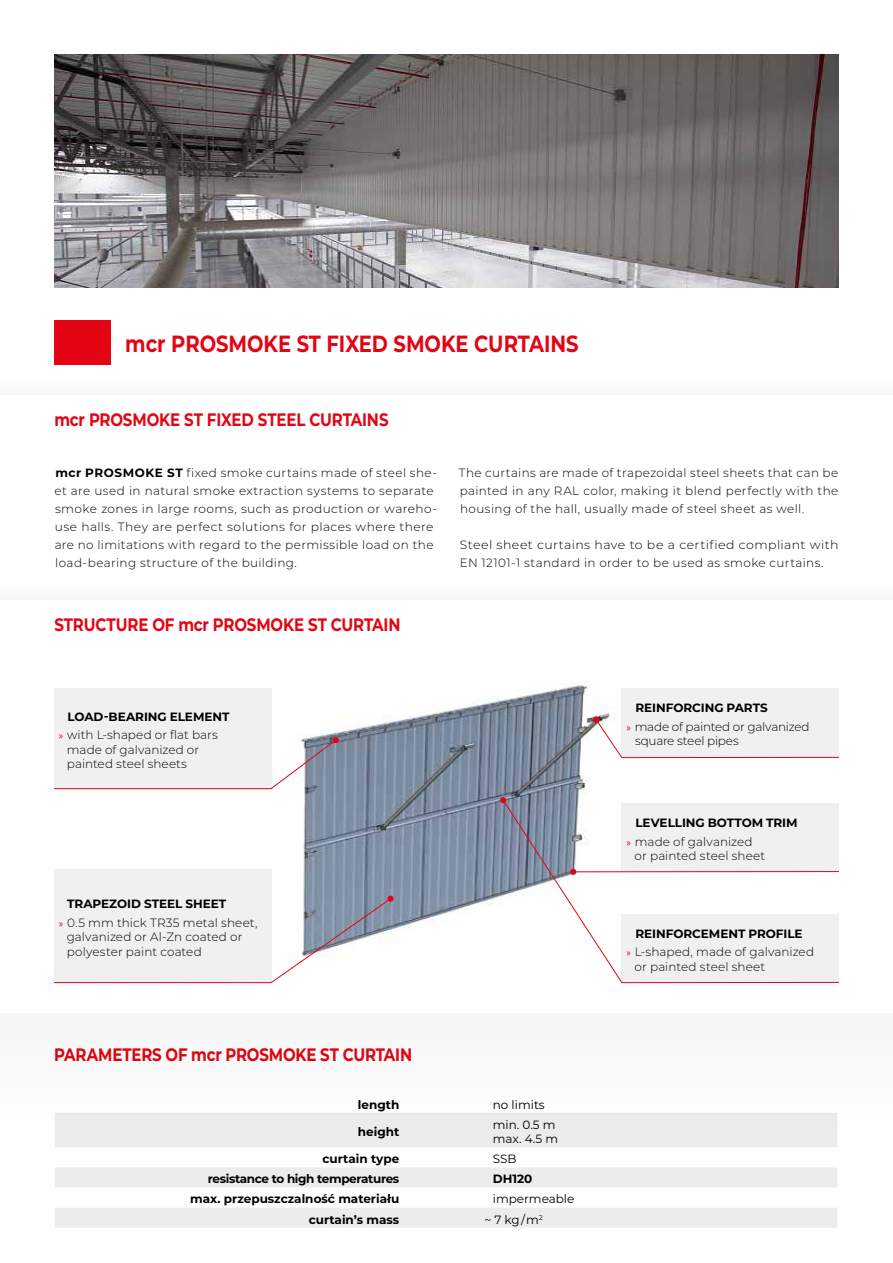
<style>
.page{position:relative;width:893px;height:1263px;background:#fff}
.page>*{position:absolute;margin:0;border:0;box-sizing:border-box;transform-origin:0 0}
.t1{font:700 23.4px "Montserrat";color:#e30513;scale:.83 1}
.t2{font:700 18px "Montserrat";letter-spacing:-.01em;color:#e30513;scale:.83 1}
.t3{font:300 12px/18px "Montserrat";letter-spacing:.025em;color:#000}
.t4{font:300 12px/18.6px "Montserrat";letter-spacing:.005em;color:#000}
.t5{font:700 12px/18.6px "Montserrat";color:#000}
.t6{font:300 12px/18px "Montserrat";letter-spacing:.025em;color:#000;scale:1.04 1}
.t7{font:12px/14.4px "Montserrat";color:#000}
.t8{font:300 12px/18.6px "Montserrat";letter-spacing:-.02em;color:#000}
.t9{font:700 12px "Montserrat";letter-spacing:-.03em;color:#000}
.t10{font:300 12px "Montserrat";letter-spacing:-.015em;color:#000}
.s1{font-weight:700}
.s2{font-family:"Myriad Pro";font-weight:400;font-size:10.5px;color:#e30513}
.s3{font-weight:300}
</style>
<div class="page">
<div style="left:54px;top:320px;width:57px;height:45px;background:#e30513"></div>
<img style="left:54px;top:54px;width:785px;height:234px">
<img style="left:271px;top:681px;width:351px;height:249px">
<div style="left:54px;top:688px;width:217px;height:101px;background:#f0f0f0"></div>
<div style="left:54px;top:869px;width:217px;height:113px;background:#f0f0f0"></div>
<svg style="left:54px;top:896px;width:340px;height:87px"></svg>
<svg style="left:54px;top:737px;width:285px;height:52px"></svg>
<div style="left:0;top:1013px;width:893px;height:217px;background:linear-gradient(to right,#f6f6f6,#f6f6f6)"></div>
<div style="left:622px;top:688px;width:217px;height:69px;background:#f0f0f0"></div>
<svg style="left:593px;top:716px;width:246px;height:42px"></svg>
<svg style="left:502px;top:799px;width:337px;height:184px"></svg>
<svg style="left:500px;top:797px;width:6px;height:6px"></svg>
<h1 class="t1" style="left:125px;top:327px;width:548px">mcr PROSMOKE ST FIXED SMOKE CURTAINS</h1>
<h2 class="t2" style="left:54px;top:407px;width:404px">mcr PROSMOKE ST FIXED STEEL CURTAINS</h2>
<p class="t3" style="left:55px;top:464px;width:384px"><span class="s1">mcr PROSMOKE ST</span> fixed smoke curtains made of steel she&shy;et are used in natural smoke extraction systems to separate smoke zones in large rooms, such as production or wareho&shy;use halls. They are perfect solutions for places where there are no limitations with regard to the permissible load on the load-bearing structure of the building.</p>
<p class="t3" style="left:459px;top:464px;width:381px;text-align:justify">The curtains are made of trapezoidal steel sheets that can be painted in any RAL color, making it blend perfectly with the housing of the hall, usually made of steel sheet as well.</p>
<p class="t6" style="left:460px;top:535px;width:366px">Steel sheet curtains have to be a certified compliant with<br>EN 12101-1 standard in order to be used as smoke curtains.</p>
<h2 class="t2" style="left:54px;top:612px;width:418px">STRUCTURE OF mcr PROSMOKE ST CURTAIN</h2>
<p class="t4" style="left:59px;top:707px;width:172px;text-indent:9px"><span class="s1">LOAD-BEARING ELEMENT </span><span class="s2">»</span> with L-shaped or flat bars</p>
<p class="t4" style="left:67px;top:742px;width:134px;line-height:14.4px">made of galvanized or painted steel sheets</p>
<p class="t3" style="left:59px;top:894px;width:200px;line-height:18.6px;text-indent:8px"><span class="s1">TRAPEZOID STEEL SHEET<br></span><span class="s2">»</span> 0.5 mm thick TR35 metal sheet,</p>
<p class="t4" style="left:67px;top:929px;width:177px;line-height:14.4px">galvanized or Al-Zn coated or polyester paint coated</p>
<h2 class="t2" style="left:54px;top:1042px;width:433px">PARAMETERS OF mcr PROSMOKE ST CURTAIN</h2>
<p class="t5" style="left:358px;top:1094px;width:43px">length</p>
<p class="t7" style="left:493px;top:1097px;width:53px">no limits</p>
<p class="t5" style="left:358px;top:1122px;width:43px">height</p>
<p class="t7" style="left:493px;top:1117px;width:67px">min. 0.5 m max. 4.5 m</p>
<p class="t5" style="left:323px;top:1149px;width:78px">curtain type</p>
<p class="t7" style="left:493px;top:1151px;width:25px">SSB</p>
<p class="t9" style="left:208px;top:1170px;width:193px">resistance to high temperatures</p>
<p class="t5" style="left:493px;top:1169px;width:41px">DH120</p>
<p class="t5" style="left:190px;top:1189px;width:211px">max. przepuszczalność materiału</p>
<p class="t7" style="left:493px;top:1191px;width:83px">impermeable</p>
<p class="t5" style="left:309px;top:1209px;width:92px">curtain’s mass</p>
<p class="t7" style="left:484px;top:1211px;width:60px">~ 7 kg / m<sup>2</sup></p>
<p class="t8" style="left:627px;top:698px;width:184px;text-indent:9px"><span class="s1">REINFORCING PARTS<br></span><span class="s2">»</span> made of painted or galvanized</p>
<p class="t10" style="left:635px;top:733px;width:105px">square steel pipes</p>
<p class="t5" style="left:627px;top:813px;width:173px;text-indent:9px">LEVELLING BOTTOM TRIM <span class="s2">»</span> <span class="s3">made of galvanized</span></p>
<p class="t3" style="left:635px;top:846px;width:132px">or painted steel sheet</p>
<p class="t4" style="left:627px;top:924px;width:189px;text-align:center"><span class="s1">REINFORCEMENT PROFILE<br></span><span class="s2">»</span> L-shaped, made of galvanized</p>
<p class="t3" style="left:635px;top:957px;width:132px">or painted steel sheet</p>
</div>
